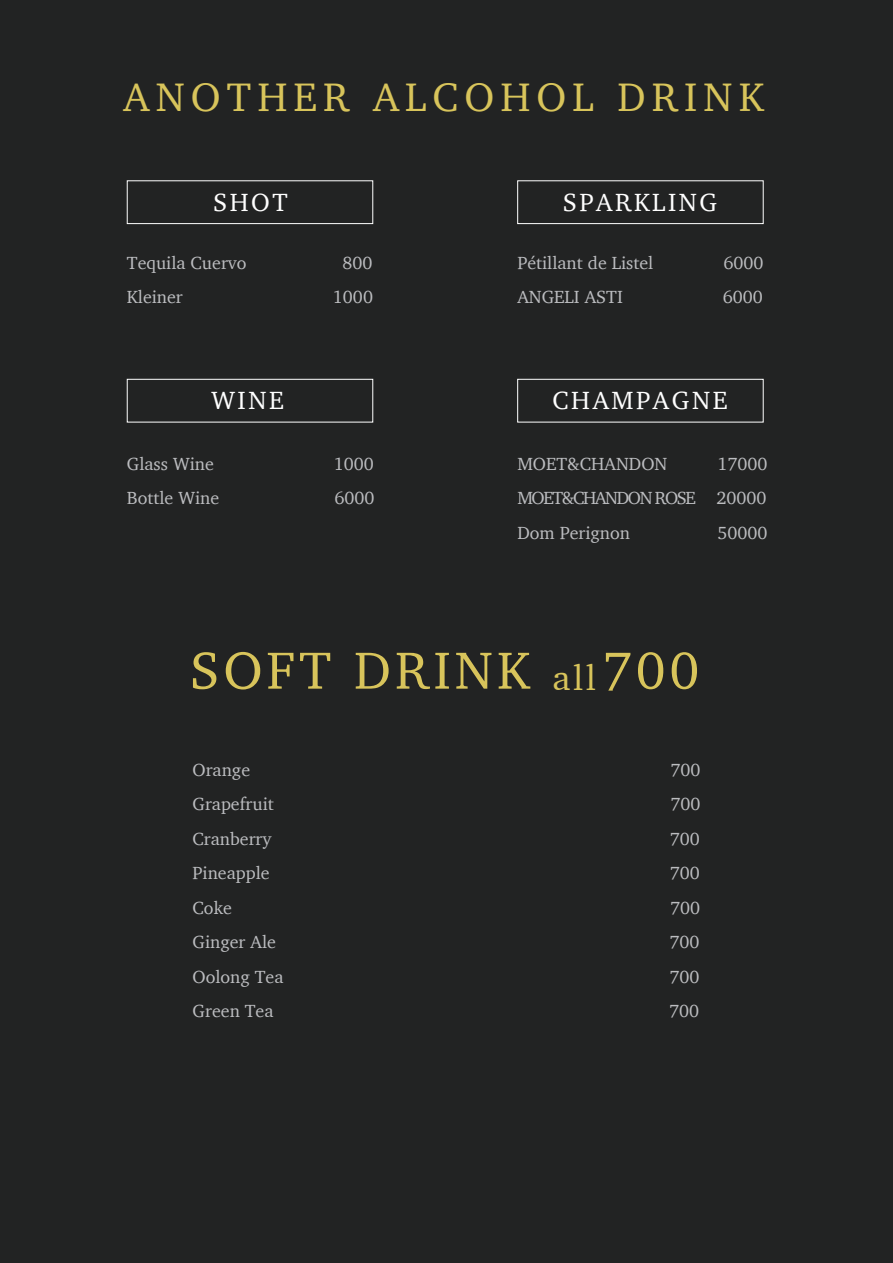
<style>
.page{position:relative;width:893px;height:1263px;background:#222323}
.page>*{position:absolute;margin:0;border:0;box-sizing:border-box;transform-origin:0 0}
.t1{font:53.4px "Charter";letter-spacing:.075em;color:#d8c45b}
.t2{font:40.8px "Charter";letter-spacing:.15em;color:#d8c45b}
.t3{font:25.5px "Charter";letter-spacing:.1em;color:#fff}
.t4{font:18px/34.5px "Charter";color:#bcbdc0;text-align:justify}
.s1{font-size:35.55px}
</style>
<div class="page">
<div style="left:127px;top:180px;width:246px;height:44px;border:1px solid #fff"></div>
<div style="left:127px;top:379px;width:246px;height:43px;border:1px solid #fff"></div>
<div style="left:517px;top:180px;width:247px;height:44px;border:1px solid #fff"></div>
<div style="left:517px;top:379px;width:247px;height:43px;border:1px solid #fff"></div>
<h2 class="t2" style="left:124px;top:62px;width:641px">ANOTHER ALCOHOL DRINK</h2>
<h3 class="t3" style="left:213px;top:181px;width:76px">SHOT</h3>
<h3 class="t3" style="left:563px;top:181px;width:156px">SPARKLING</h3>
<p class="t4" style="left:127px;top:245px;width:121px">Tequila Cuervo</p>
<p class="t4" style="left:342px;top:245px;width:32px">800</p>
<p class="t4" style="left:127px;top:280px;width:57px">Kleiner</p>
<p class="t4" style="left:333px;top:280px;width:42px">1000</p>
<p class="t4" style="left:517px;top:245px;width:137px">Pétillant de Listel</p>
<p class="t4" style="left:723px;top:245px;width:42px">6000</p>
<p class="t4" style="left:517px;top:280px;width:107px">ANGELI ASTI</p>
<p class="t4" style="left:723px;top:280px;width:42px">6000</p>
<h3 class="t3" style="left:211px;top:378px;width:74px">WINE</h3>
<h3 class="t3" style="left:553px;top:378px;width:176px">CHAMPAGNE</h3>
<p class="t4" style="left:127px;top:446px;width:88px">Glass Wine</p>
<p class="t4" style="left:334px;top:446px;width:42px">1000</p>
<p class="t4" style="left:127px;top:481px;width:94px">Bottle Wine</p>
<p class="t4" style="left:334px;top:481px;width:42px">6000</p>
<p class="t4" style="left:517px;top:446px;width:151px">MOET&amp;CHANDON</p>
<p class="t4" style="left:517px;top:446px;width:252px;text-indent:200px">17000<br>MOET&amp;CHANDON ROSE 20000<br>Dom Perignon</p>
<p class="t4" style="left:717px;top:515px;width:52px">50000</p>
<h1 class="t1" style="left:190px;top:624px;width:511px">SOFT DRINK <span class="s1">all</span>700</h1>
<p class="t4" style="left:193px;top:752px;width:59px">Orange</p>
<p class="t4" style="left:671px;top:752px;width:32px">700</p>
<p class="t4" style="left:193px;top:787px;width:83px">Grapefruit</p>
<p class="t4" style="left:670px;top:787px;width:32px">700</p>
<p class="t4" style="left:193px;top:821px;width:80px">Cranberry</p>
<p class="t4" style="left:670px;top:821px;width:32px">700</p>
<p class="t4" style="left:193px;top:856px;width:79px">Pineapple</p>
<p class="t4" style="left:670px;top:856px;width:32px">700</p>
<p class="t4" style="left:193px;top:890px;width:41px">Coke</p>
<p class="t4" style="left:670px;top:890px;width:32px">700</p>
<p class="t4" style="left:193px;top:925px;width:85px">Ginger Ale</p>
<p class="t4" style="left:669px;top:925px;width:32px">700</p>
<p class="t4" style="left:193px;top:959px;width:92px">Oolong Tea</p>
<p class="t4" style="left:669px;top:959px;width:32px">700</p>
<p class="t4" style="left:193px;top:994px;width:82px">Green Tea</p>
<p class="t4" style="left:669px;top:994px;width:32px">700</p>
</div>
